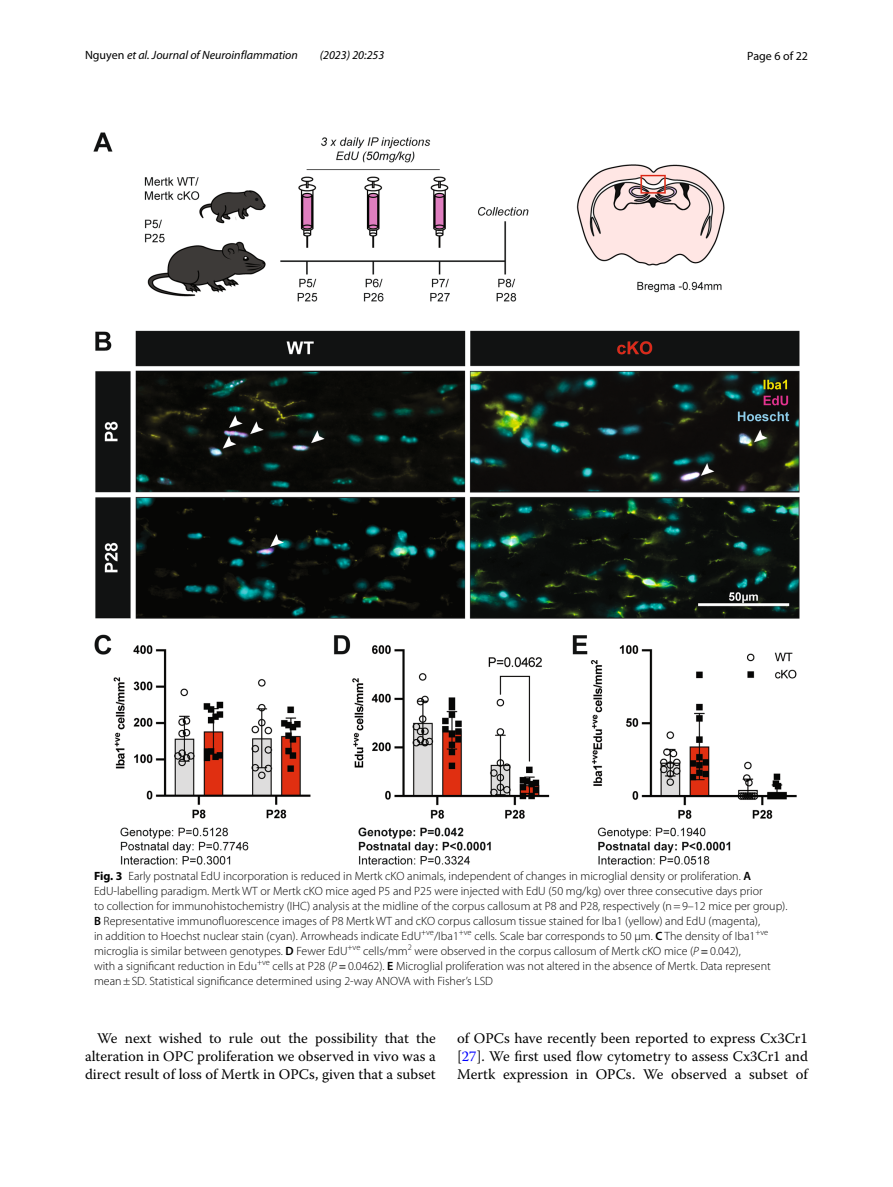
<style>
.page{position:relative;width:893px;height:1187px;background:#fff}
.page>*{position:absolute;margin:0;border:0;box-sizing:border-box;transform-origin:0 0}
.t1{font:14.7px/18px "Warnock Pro";color:#000;text-align:justify}
.t2{font:300 12px/15px "Myriad Pro";color:#000}
.t3{font:italic 12px "Myriad Pro";color:#000}
.t4{font:12px "Myriad Pro";color:#000}
.s1{font-style:normal}
.s2{font-weight:700}
.s3{font-weight:600}
.s4{font-style:italic}
.s5{font-family:"STIX";font-weight:400;font-style:italic}
.s6{color:#00f}
</style>
<div class="page">
<img style="left:94px;top:133px;width:705px;height:731px">
<p class="t3" style="left:85px;top:48px;width:214px"><span class="s1">Nguyen</span> et al. Journal of Neuroinflammation</p>
<p class="t3" style="left:320px;top:48px;width:66px">(2023) 20:253</p>
<p class="t4" style="left:747px;top:48px;width:62px">Page 6 of 22</p>
<p class="t2" style="left:94px;top:868px;width:695px"><span class="s2">Fig. 3</span> Early postnatal EdU incorporation is reduced in Mertk cKO animals, independent of changes in microglial density or proliferation. <span class="s3">A </span>EdU-labelling paradigm. Mertk WT or Mertk cKO mice aged P5 and P25 were injected with EdU (50 mg/kg) over three consecutive days prior<br>to collection for immunohistochemistry (IHC) analysis at the midline of the corpus callosum at P8 and P28, respectively (n=9–12 mice per group).<br><span class="s3">B</span> Representative immunofluorescence images of P8 Mertk WT and cKO corpus callosum tissue stained for Iba1 (yellow) and EdU (magenta),<br>in addition to Hoechst nuclear stain (cyan). Arrowheads indicate EdU<sup>+ve</sup>/Iba1<sup>+ve</sup> cells. Scale bar corresponds to 50 µm. <span class="s3">C</span> The density of -Iba1<sup>+ve </sup>microglia is similar between genotypes. <span class="s3">D</span> Fewer EdU<sup>+ve</sup> cells/mm<sup>2</sup> were observed in the corpus callosum of Mertk cKO mice (<span class="s4">P</span><span class="s5">=</span>0.042),<br>with a significant reduction in -Edu<sup>+ve</sup> cells at P28 (<span class="s4">P</span><span class="s5">=</span>0.0462). <span class="s3">E</span> Microglial proliferation was not altered in the absence of Mertk. Data represent mean±SD. Statistical significance determined using 2-way ANOVA with Fisher’s LSD</p>
<p class="t1" style="left:85px;top:1028px;width:352px;text-indent:12px">We next wished to rule out the possibility that the alteration in OPC proliferation we observed in vivo was a direct result of loss of Mertk in OPCs, given that a subset</p>
<p class="t1" style="left:457px;top:1028px;width:352px">of OPCs have recently been reported to express Cx3Cr1 [<span class="s6">27</span>]. We first used flow cytometry to assess Cx3Cr1 and Mertk expression in OPCs. We observed a subset of</p>
</div>
